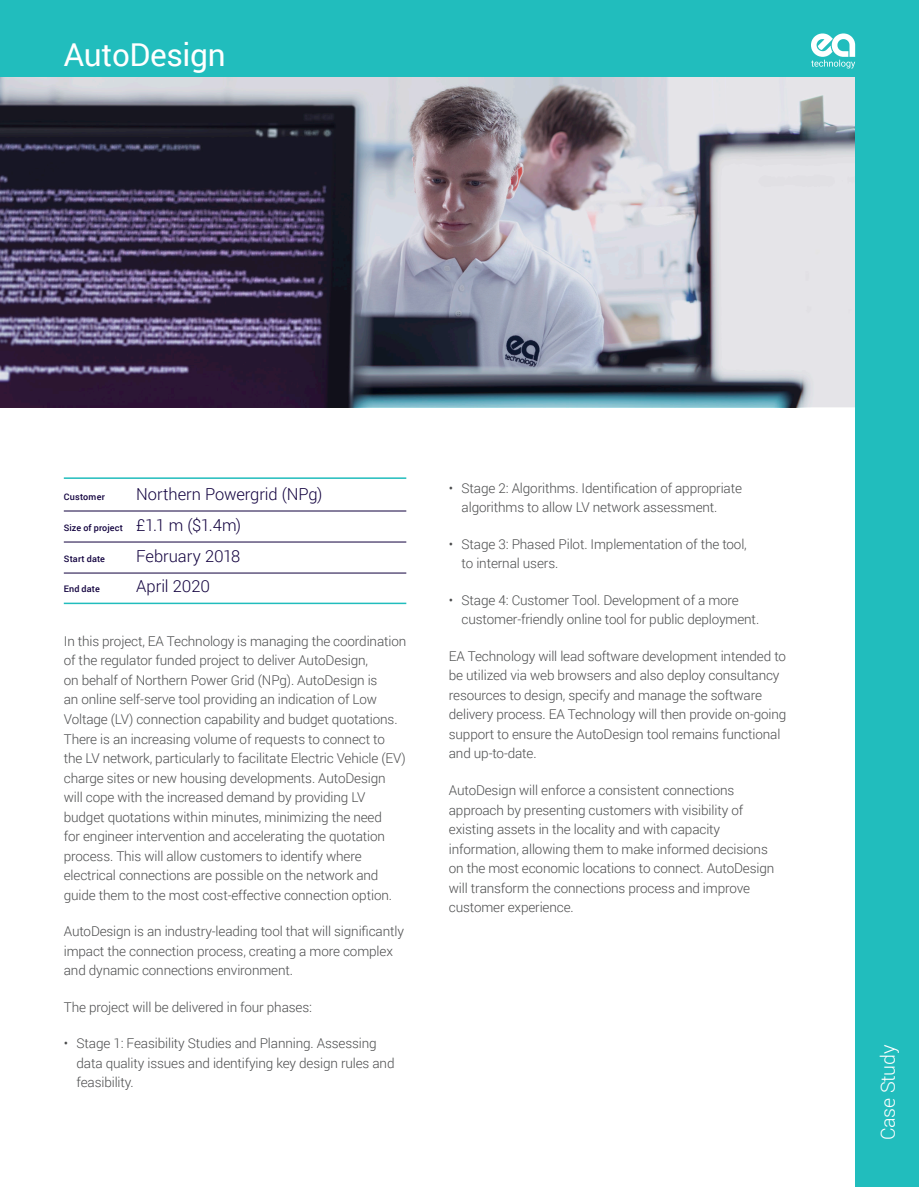
<style>
.page{position:relative;width:919px;height:1187px;background:#fff}
.page>*{position:absolute;margin:0;border:0;box-sizing:border-box;transform-origin:0 0}
.Paragraph_Style_1{font:31.5px "Roboto";letter-spacing:-.01em;color:#fff}
.t1{font:300 19.5px "Roboto";letter-spacing:-.01em;color:#fff}
.Days{font:300 16.5px "Roboto";letter-spacing:-.005em;color:#11003e}
.Cost{font:300 16.5px "Roboto";letter-spacing:-.005em;color:#11003e}
.Dates_bottom{font:300 16.5px "Roboto";letter-spacing:-.005em;color:#11003e}
.Body_2{font:300 13.5px/19.5px "Roboto";letter-spacing:-.01em;color:#4b4c4d}
.Cost-2{font:500 9px "Roboto";letter-spacing:.015em;color:#11003e}
.Days-2{font:500 9px "Roboto";letter-spacing:.03em;color:#11003e}
.Dates_bottom-2{font:500 9px "Roboto";letter-spacing:.015em;color:#11003e}
.s1{font-weight:300;font-size:16.5px}
</style>
<div class="page">
<img style="left:0;top:77px;width:855px;height:330px">
<div style="left:855px;top:0;width:63px;height:1186px;background:#21bdbd"></div>
<div style="left:0;top:0;width:918px;height:77px;background:#21bdbd"></div>
<svg style="left:811px;top:33px;width:44px;height:36px"></svg>
<hr style="left:64px;top:477px;width:342px;height:2px;background:#21bdbd">
<hr style="left:64px;top:510px;width:342px;height:1px;background:#11003e">
<hr style="left:64px;top:541px;width:342px;height:1px;background:#11003e">
<hr style="left:64px;top:572px;width:342px;height:1px;background:#11003e">
<hr style="left:64px;top:602px;width:342px;height:2px;background:#21bdbd">
<p class="Paragraph_Style_1" style="left:64px;top:32px;width:163px">AutoDesign</p>
<p class="Days-2" style="left:64px;top:490px;width:43px">Customer</p>
<p class="Days" style="left:136px;top:483px;width:188px">Northern Powergrid (NPg)</p>
<p class="Cost-2" style="left:64px;top:521px;width:179px">Size of project <span class="s1">£1.1 m ($1.4m)</span></p>
<p class="Cost-2" style="left:64px;top:552px;width:43px">Start date</p>
<p class="Cost" style="left:136px;top:545px;width:106px">February 2018</p>
<p class="Dates_bottom-2" style="left:64px;top:582px;width:37px">End date</p>
<p class="Dates_bottom" style="left:136px;top:574px;width:75px">April 2020</p>
<p class="Body_2" style="left:64px;top:631px;width:344px">In this project, EA Technology is managing the coordination of the regulator funded project to deliver AutoDesign,<br>on behalf of Northern Power Grid (NPg). AutoDesign is<br>an online self-serve tool providing an indication of Low Voltage (LV) connection capability and budget quotations.<br>There is an increasing volume of requests to connect to the LV network, particularly to facilitate Electric Vehicle (EV) charge sites or new housing developments. AutoDesign will cope with the increased demand by providing LV budget quotations within minutes, minimizing the need<br>for engineer intervention and accelerating the quotation process. This will allow customers to identify where electrical connections are possible on the network and guide them to the most cost-effective connection option.</p>
<p class="Body_2" style="left:64px;top:921px;width:341px">AutoDesign is an industry-leading tool that will significantly impact the connection process, creating a more complex and dynamic connections environment.</p>
<p class="Body_2" style="left:64px;top:996px;width:250px">The project will be delivered in four phases:</p>
<p class="Body_2" style="left:77px;top:1033px;width:319px;text-indent:-13px">• Stage 1: Feasibility Studies and Planning. Assessing data quality issues and identifying key design rules and feasibility.</p>
<p class="Body_2" style="left:461px;top:477px;width:282px;text-indent:-13px">• Stage 2: Algorithms. Identification of appropriate algorithms to allow LV network assessment.</p>
<p class="Body_2" style="left:461px;top:534px;width:287px;text-indent:-13px">• Stage 3: Phased Pilot. Implementation of the tool, to internal users.</p>
<p class="Body_2" style="left:461px;top:590px;width:299px;text-indent:-13px">• Stage 4: Customer Tool. Development of a more customer-friendly online tool for public deployment.</p>
<p class="Body_2" style="left:449px;top:646px;width:339px">EA Technology will lead software development intended to be utilized via web browsers and also deploy consultancy resources to design, specify and manage the software delivery process. EA Technology will then provide on-going support to ensure the AutoDesign tool remains functional and up-to-date.</p>
<p class="Body_2" style="left:449px;top:780px;width:327px">AutoDesign will enforce a consistent connections approach by presenting customers with visibility of existing assets in the locality and with capacity information, allowing them to make informed decisions on the most economic locations to connect. AutoDesign will transform the connections process and improve customer experience.</p>
<p class="t1" style="left:874px;top:1140px;width:97px;rotate:-90deg">Case Study</p>
</div>
